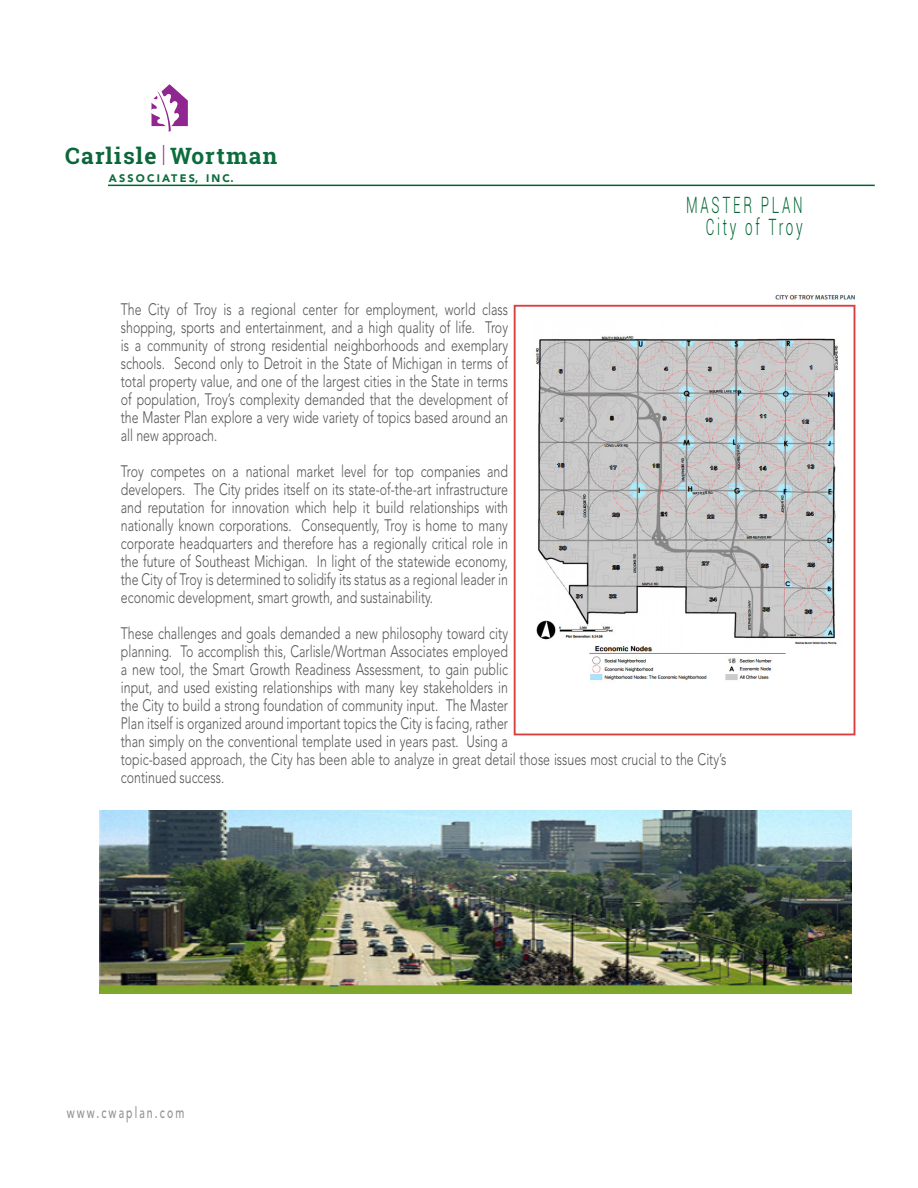
<style>
.page{position:relative;width:918px;height:1188px;background:#fff}
.page>*{position:absolute;margin:0;border:0;box-sizing:border-box;transform-origin:0 0}
.t1{font:700 22.8px "Roboto Slab";letter-spacing:.065em;color:#0c6639}
.t2{font:300 22.5px "Roboto";letter-spacing:.2em;color:#063;scale:.6 1}
.t3{font:300 16.5px/18px "Avenir LT Std";color:#545557;text-align:justify;scale:.75 1}
.t4{font:500 15.75px "Avenir LT Std";letter-spacing:.2em;color:#919396;scale:.67 1}
.t5{font:900 10.8px "Avenir LT Std";letter-spacing:.2em;color:#0c6c3c}
.s1{font-family:"Avenir LT Std";font-weight:300;font-size:20.1px;color:#90268f}
.s2{color:#0c6c3d}
</style>
<div class="page">
<hr style="left:108px;top:185px;width:767px;height:1px;background:#063">
<svg style="left:152px;top:84px;width:36px;height:48px"></svg>
<img style="left:99px;top:810px;width:752px;height:184px">
<img style="left:513px;top:294px;width:343px;height:442px">
<h1 class="t1" style="left:65px;top:140px;width:214px">Carlisle <span class="s1">|</span> <span class="s2">Wortman</span></h1>
<p class="t5" style="left:109px;top:172px;width:126px">ASSOCIATES, INC.</p>
<p class="t2" style="left:686px;top:190px;width:196px">MASTER PLAN</p>
<p class="t2" style="left:706px;top:211px;width:163px">City of Troy</p>
<p class="t3" style="left:121px;top:300px;width:518px">The City of Troy is a regional center for employment, world class shopping, sports and entertainment, and a high quality of life. Troy is a community of strong residential neighborhoods and exemplary schools. Second only to Detroit in the State of Michigan in terms of total property value, and one of the largest cities in the State in terms of population, Troy’s complexity demanded that the development of the Master Plan explore a very wide variety of topics based around an all new approach.</p>
<p class="t3" style="left:121px;top:462px;width:518px">Troy competes on a national market level for top companies and developers. The City prides itself on its state-of-the-art infrastructure and reputation for innovation which help it build relationships with nationally known corporations. Consequently, Troy is home to many corporate headquarters and therefore has a regionally critical role in the future of Southeast Michigan. In light of the statewide economy, the City of Troy is determined to solidify its status as a regional leader in economic development, smart growth, and sustainability.</p>
<p class="t3" style="left:121px;top:624px;width:809px;text-align:left">These challenges and goals demanded a new philosophy toward city<br>planning. To accomplish this, Carlisle/Wortman Associates employed<br>a new tool, the Smart Growth Readiness Assessment, to gain public<br>input, and used existing relationships with many key stakeholders in<br>the City to build a strong foundation of community input. The Master<br>Plan itself is organized around important topics the City is facing, rather<br>than simply on the conventional template used in years past. Using a<br>topic-based approach, the City has been able to analyze in great detail those issues most crucial to the City’s continued success.</p>
<p class="t4" style="left:67px;top:1103px;width:177px">www.cwaplan.com</p>
</div>
